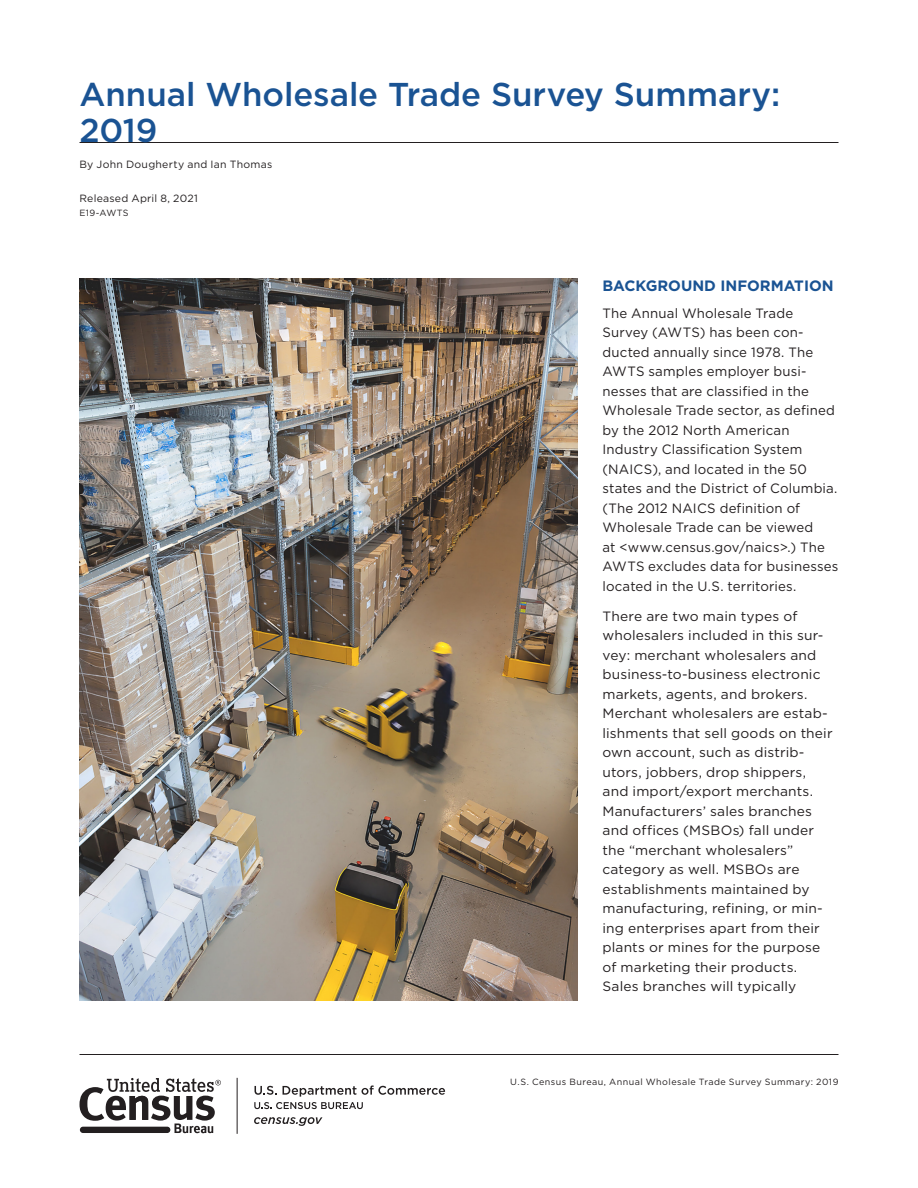
<style>
.page{position:relative;width:918px;height:1188px;background:#fff}
.page>*{position:absolute;margin:0;border:0;box-sizing:border-box;transform-origin:0 0}
.t1{font:500 33px/36px "Gotham";color:#1a5393}
.subhead1{font:700 15px "Gotham";color:#1a5393}
.body_text{font:13.5px/19.5px "Gotham";letter-spacing:.01em;color:#231f20}
.author{font:10.5px "Gotham";letter-spacing:.025em;color:#231f20}
.author-2{font:9px "Gotham";letter-spacing:.05em;color:#231f20}
</style>
<div class="page">
<img style="left:79px;top:279px;width:498px;height:721px">
<hr style="left:80px;top:1054px;width:758px;height:1px;background:#231f20">
<hr style="left:80px;top:142px;width:758px;height:1px;background:#231f20">
<svg style="left:254px;top:1085px;width:191px;height:24px"></svg>
<svg style="left:254px;top:1117px;width:68px;height:9px"></svg>
<hr style="left:237px;top:1078px;width:1px;height:56px;background:#231f20">
<svg style="left:79px;top:1078px;width:142px;height:55px"></svg>
<p class="t1" style="left:79px;top:76px;width:702px">Annual Wholesale Trade Survey Summary:<br>2019</p>
<p class="author" style="left:79px;top:157px;width:194px">By John Dougherty and Ian Thomas</p>
<p class="author" style="left:79px;top:192px;width:120px">Released April 8, 2021</p>
<p class="author-2" style="left:79px;top:207px;width:51px">E19-AWTS</p>
<p class="subhead1" style="left:602px;top:276px;width:233px">BACKGROUND INFORMATION</p>
<p class="body_text" style="left:602px;top:303px;width:238px">The Annual Wholesale Trade<br>Survey (AWTS) has been con&shy;ducted annually since 1978. The<br>AWTS samples employer busi&shy;nesses that are classified in the<br>Wholesale Trade sector, as defined by the 2012 North American<br>Industry Classification System (NAICS), and located in the 50 states and the District of Columbia. (The 2012 NAICS definition of<br>Wholesale Trade can be viewed<br>at &lt;www.census.gov/naics&gt;.) The<br>AWTS excludes data for businesses located in the U.S. territories.</p>
<p class="body_text" style="left:602px;top:606px;width:232px">There are two main types of wholesalers included in this sur&shy;vey: merchant wholesalers and business-to-business electronic markets, agents, and brokers.<br>Merchant wholesalers are estab&shy;lishments that sell goods on their own account, such as distrib&shy;utors, jobbers, drop shippers, and import/export merchants.<br>Manufacturers’ sales branches and offices (MSBOs) fall under the “merchant wholesalers” category as well. MSBOs are establishments maintained by manufacturing, refining, or min&shy;ing enterprises apart from their plants or mines for the purpose of marketing their products.<br>Sales branches will typically</p>
<p class="author-2" style="left:510px;top:1076px;width:330px">U.S. Census Bureau, Annual Wholesale Trade Survey Summary: 2019</p>
</div>
